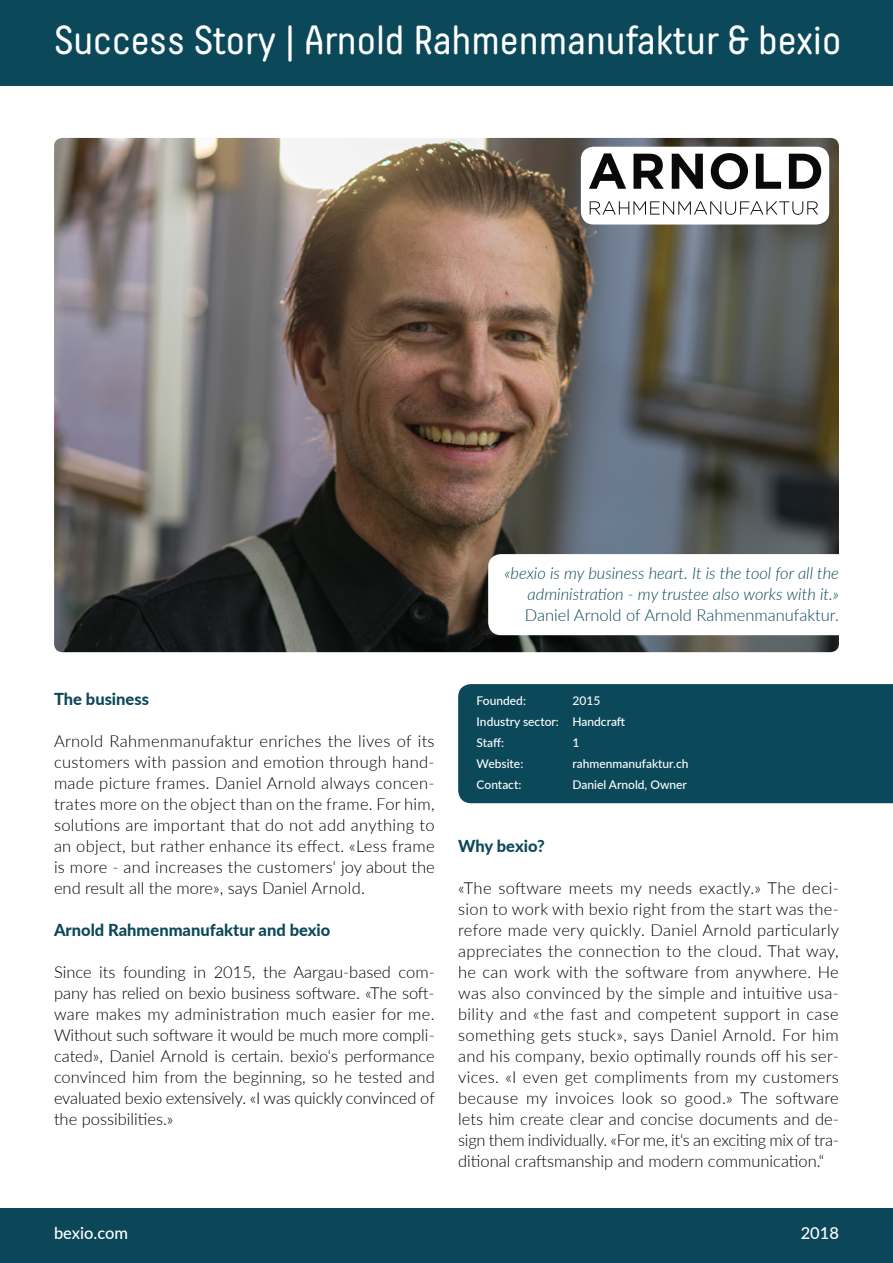
<style>
.page{position:relative;width:893px;height:1263px;background:#fff}
.page>*{position:absolute;margin:0;border:0;box-sizing:border-box;transform-origin:0 0}
.t1{font:40.5px "Decima Round";color:#fff}
.t2{font:300 16.5px/21px "Lato";color:#000;text-align:justify}
.t3{font:italic 300 16.5px/21px "Lato";color:#0b4859;text-align:right}
.t4{font:800 16.5px "Lato";color:#0b4859}
.t5{font:300 16.5px "Lato";color:#0b4859}
.t6{font:500 16.5px "Lato";color:#fff}
.t7{font:500 12px/21px "Lato";color:#fff}
</style>
<div class="page">
<img style="left:54px;top:138px;width:785px;height:514px">
<div style="left:581px;top:147px;width:248px;height:78px;background:#fff;border-radius:13px"></div>
<svg style="left:590px;top:201px;width:228px;height:14px"></svg>
<svg style="left:589px;top:153px;width:232px;height:36px"></svg>
<svg style="left:488px;top:554px;width:351px;height:81px"></svg>
<div style="left:458px;top:684px;width:435px;height:119px;background:#0b4859"></div>
<div style="left:0;top:0;width:893px;height:85px;background:#0b4859"></div>
<div style="left:0;top:1209px;width:893px;height:54px;background:#0c4759"></div>
<h1 class="t1" style="left:54px;top:17px;width:789px">Success Story | Arnold Rahmenmanufaktur &amp; bexio</h1>
<p class="t3" style="left:504px;top:562px;width:336px">«bexio is my business heart. It is the tool for all the administration - my trustee also works with it.»</p>
<p class="t5" style="left:525px;top:604px;width:316px">Daniel Arnold of Arnold Rahmenmanufaktur.</p>
<p class="t4" style="left:54px;top:687px;width:97px">The business</p>
<p class="t2" style="left:54px;top:730px;width:382px">Arnold Rahmenmanufaktur enriches the lives of its customers with passion and emotion through hand&shy;made picture frames. Daniel Arnold always concen&shy;trates more on the object than on the frame. For him, solutions are important that do not add anything to an object, but rather enhance its effect. «Less frame is more - and increases the customers‘ joy about the end result all the more», says Daniel Arnold.</p>
<p class="t4" style="left:54px;top:918px;width:278px">Arnold Rahmenmanufaktur and bexio</p>
<p class="t2" style="left:54px;top:961px;width:382px">Since its founding in 2015, the Aargau-based com&shy;pany has relied on bexio business software. «The soft&shy;ware makes my administration much easier for me.<br>Without such software it would be much more compli&shy;cated», Daniel Arnold is certain. bexio‘s performance convinced him from the beginning, so he tested and evaluated bexio extensively. «I was quickly convinced of the possibilities.»</p>
<p class="t7" style="left:477px;top:690px;width:84px">Founded:<br>Industry sector:<br>Staff:<br>Website:<br>Contact:</p>
<p class="t7" style="left:572px;top:690px;width:117px">2015<br>Handcraft<br>1 rahmenmanufaktur.ch<br>Daniel Arnold, Owner</p>
<p class="t4" style="left:458px;top:834px;width:88px">Why bexio?</p>
<p class="t2" style="left:458px;top:877px;width:383px">«The software meets my needs exactly.» The deci&shy;sion to work with bexio right from the start was the&shy;refore made very quickly. Daniel Arnold particularly appreciates the connection to the cloud. That way, he can work with the software from anywhere. He was also convinced by the simple and intuitive usa&shy;bility and «the fast and competent support in case something gets stuck», says Daniel Arnold. For him and his company, bexio optimally rounds off his ser&shy;vices. «I even get compliments from my customers because my invoices look so good.» The software lets him create clear and concise documents and de&shy;sign them individually. «For me, it‘s an exciting mix of tra&shy;ditional craftsmanship and modern communication.“</p>
<p class="t6" style="left:54px;top:1221px;width:76px">bexio.com</p>
<p class="t6" style="left:801px;top:1221px;width:40px">2018</p>
</div>
